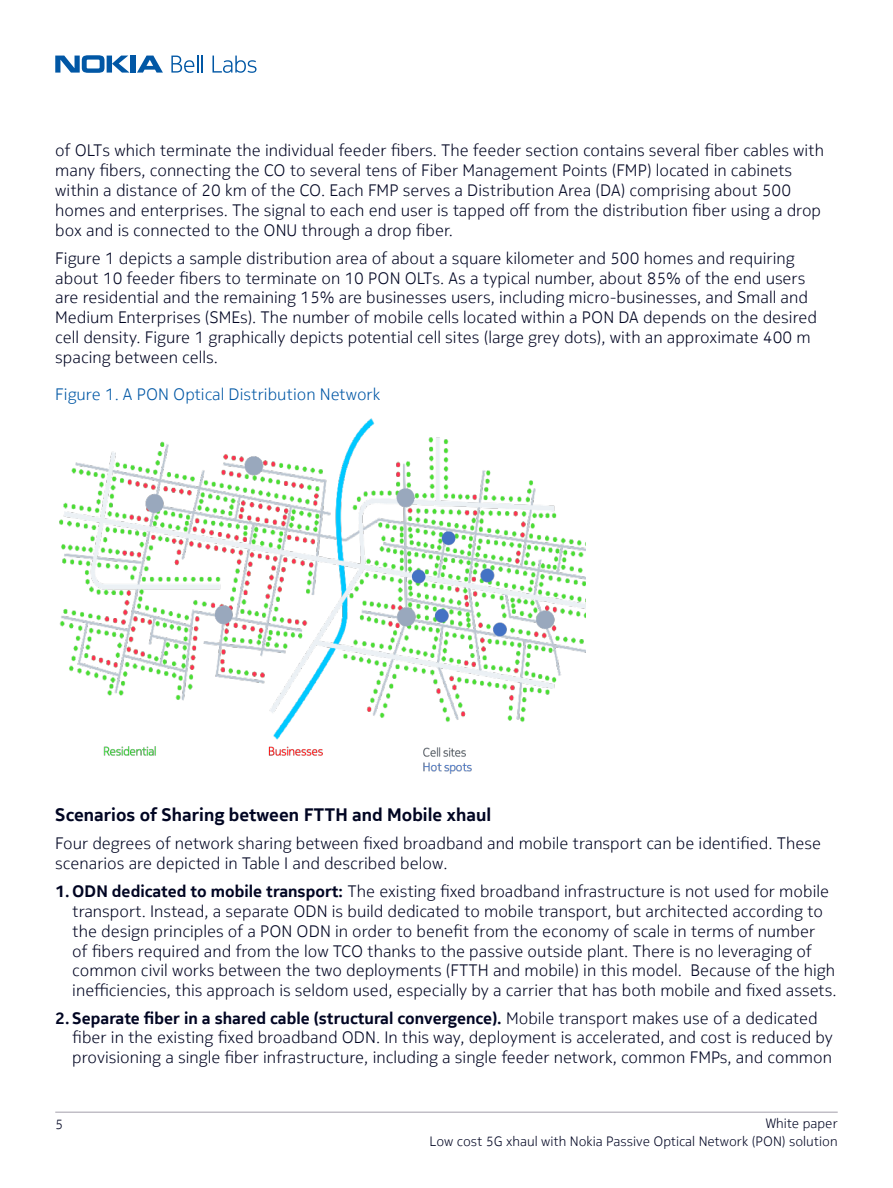
<style>
.page{position:relative;width:893px;height:1188px;background:#fff}
.page>*{position:absolute;margin:0;border:0;box-sizing:border-box;transform-origin:0 0}
.Head_2{font:700 18px "Nokia Pure Text";color:#000522}
.Body{font:300 16.5px/19.8px "Nokia Pure Text";color:#000522}
.Figure___table_capti{font:300 16.5px "Nokia Pure Text";color:#0157a5}
.t1{font:300 13.5px/18.6px "Nokia Pure Text";color:#000522;text-align:right}
.s1{font-weight:700}
</style>
<div class="page">
<hr style="left:55px;top:1112px;width:783px;height:1px;background:#c1bec6">
<svg style="left:171px;top:56px;width:32px;height:17px"></svg>
<svg style="left:212px;top:56px;width:44px;height:17px"></svg>
<svg style="left:55px;top:55px;width:75px;height:18px"></svg>
<div style="left:131px;top:56px;width:5px;height:17px;background:#0157a5"></div>
<svg style="left:137px;top:56px;width:26px;height:17px"></svg>
<img style="left:59px;top:418px;width:526px;height:356px">
<p class="Body" style="left:55px;top:141px;width:770px">of OLTs which terminate the individual feeder fibers. The feeder section contains several fiber cables with many fibers, connecting the CO to several tens of Fiber Management Points (FMP) located in cabinets within a distance of 20 km of the CO. Each FMP serves a Distribution Area (DA) comprising about 500 homes and enterprises. The signal to each end user is tapped off from the distribution fiber using a drop box and is connected to the ONU through a drop fiber.</p>
<p class="Body" style="left:55px;top:248px;width:763px">Figure 1 depicts a sample distribution area of about a square kilometer and 500 homes and requiring about 10 feeder fibers to terminate on 10 PON OLTs. As a typical number, about 85% of the end users are residential and the remaining 15% are businesses users, including micro-businesses, and Small and Medium Enterprises (SMEs). The number of mobile cells located within a PON DA depends on the desired cell density. Figure 1 graphically depicts potential cell sites (large grey dots), with an approximate 400 m spacing between cells.</p>
<p class="Figure___table_capti" style="left:55px;top:384px;width:327px">Figure 1. A PON Optical Distribution Network</p>
<p class="Head_2" style="left:55px;top:803px;width:437px">Scenarios of Sharing between FTTH and Mobile xhaul</p>
<p class="Body" style="left:55px;top:833px;width:767px">Four degrees of network sharing between fixed broadband and mobile transport can be identified. These scenarios are depicted in Table I and described below.</p>
<p class="Body" style="left:72px;top:881px;width:766px;text-indent:-17px"><span class="s1">1. ODN dedicated to mobile transport:</span> The existing fixed broadband infrastructure is not used for mobile transport. Instead, a separate ODN is build dedicated to mobile transport, but architected according to the design principles of a PON ODN in order to benefit from the economy of scale in terms of number<br>of fibers required and from the low TCO thanks to the passive outside plant. There is no leveraging of common civil works between the two deployments (FTTH and mobile) in this model. Because of the high inefficiencies, this approach is seldom used, especially by a carrier that has both mobile and fixed assets.</p>
<p class="Body" style="left:72px;top:1008px;width:762px;text-indent:-17px"><span class="s1">2. Separate fiber in a shared cable (structural convergence).</span> Mobile transport makes use of a dedicated fiber in the existing fixed broadband ODN. In this way, deployment is accelerated, and cost is reduced by provisioning a single fiber infrastructure, including a single feeder network, common FMPs, and common</p>
<p class="t1" style="left:55px;top:1115px;width:9px">5</p>
<p class="t1" style="left:429px;top:1113px;width:410px">White paper<br>Low cost 5G xhaul with Nokia Passive Optical Network (PON) solution</p>
</div>
